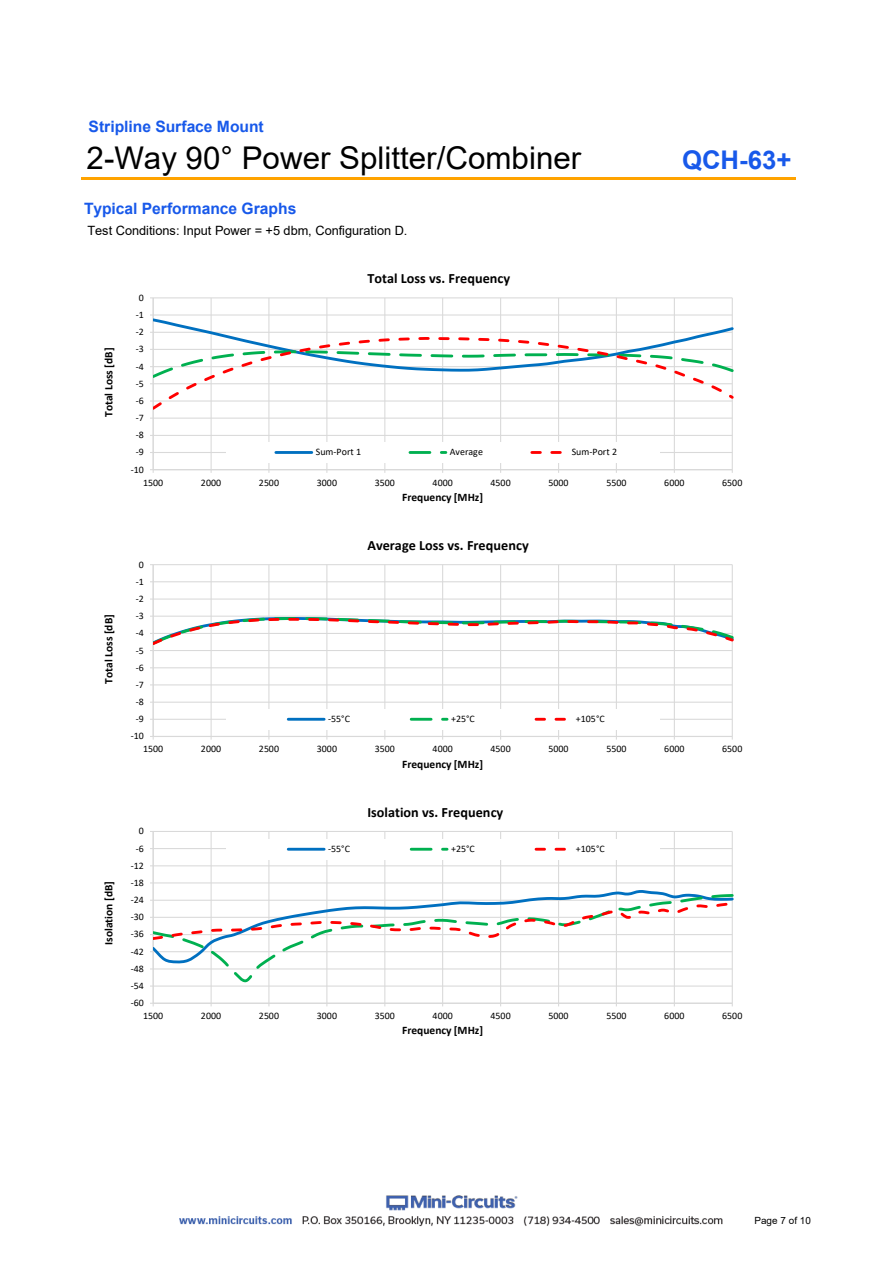
<style>
.page{position:relative;width:893px;height:1263px;background:#fff}
.page>*{position:absolute;margin:0;border:0;box-sizing:border-box;transform-origin:0 0}
.t1{font:31.35px "Arial";color:#000}
.t2{font:700 25.8px "Arial";color:#1859ea}
.t3{font:700 15.6px "Arial";color:#1859ea}
.t4{font:700 14.25px "Calibri";letter-spacing:.005em;color:#000}
.t5{font:12.75px "Arial";letter-spacing:-.005em;color:#000}
.t6{font:700 11.4px "Calibri";color:#000}
.t7{font:9.9px "Calibri";letter-spacing:.01em;color:#000}
.t8{font:9.9px "Arial";letter-spacing:.01em;color:#000}
</style>
<div class="page">
<hr style="left:81px;top:177px;width:715px;height:3px;background:#ffa300">
<hr style="left:153px;top:719px;width:579px;height:1px;background:#d9d9d9">
<hr style="left:153px;top:702px;width:579px;height:1px;background:#d9d9d9">
<hr style="left:153px;top:684px;width:579px;height:1px;background:#d9d9d9">
<hr style="left:153px;top:667px;width:579px;height:1px;background:#d9d9d9">
<hr style="left:153px;top:598px;width:579px;height:2px;background:#d9d9d9">
<hr style="left:153px;top:581px;width:579px;height:1px;background:#d9d9d9">
<hr style="left:153px;top:564px;width:579px;height:1px;background:#d9d9d9">
<hr style="left:211px;top:565px;width:1px;height:171px;background:#d9d9d9">
<hr style="left:268px;top:565px;width:1px;height:171px;background:#d9d9d9">
<hr style="left:326px;top:565px;width:1px;height:171px;background:#d9d9d9">
<hr style="left:384px;top:565px;width:1px;height:171px;background:#d9d9d9">
<hr style="left:442px;top:565px;width:1px;height:171px;background:#d9d9d9">
<hr style="left:500px;top:565px;width:1px;height:171px;background:#d9d9d9">
<hr style="left:558px;top:565px;width:1px;height:171px;background:#d9d9d9">
<hr style="left:616px;top:565px;width:1px;height:171px;background:#d9d9d9">
<hr style="left:674px;top:565px;width:1px;height:171px;background:#d9d9d9">
<hr style="left:732px;top:565px;width:1px;height:171px;background:#d9d9d9">
<hr style="left:153px;top:565px;width:1px;height:171px;background:#d9d9d9">
<hr style="left:153px;top:736px;width:579px;height:1px;background:#d9d9d9">
<svg style="left:150px;top:615px;width:583px;height:36px"></svg>
<div style="left:226px;top:709px;width:434px;height:20px;background:#fff"></div>
<hr style="left:288px;top:718px;width:36px;height:3px;background:#0070c0">
<svg style="left:411px;top:718px;width:36px;height:3px"></svg>
<svg style="left:536px;top:718px;width:30px;height:3px"></svg>
<hr style="left:153px;top:452px;width:579px;height:1px;background:#d9d9d9">
<hr style="left:153px;top:435px;width:579px;height:1px;background:#d9d9d9">
<hr style="left:153px;top:418px;width:579px;height:1px;background:#d9d9d9">
<hr style="left:153px;top:297px;width:579px;height:1px;background:#d9d9d9">
<hr style="left:211px;top:298px;width:1px;height:172px;background:#d9d9d9">
<hr style="left:268px;top:298px;width:1px;height:172px;background:#d9d9d9">
<hr style="left:326px;top:298px;width:1px;height:172px;background:#d9d9d9">
<hr style="left:384px;top:298px;width:1px;height:172px;background:#d9d9d9">
<hr style="left:442px;top:298px;width:1px;height:172px;background:#d9d9d9">
<hr style="left:500px;top:298px;width:1px;height:172px;background:#d9d9d9">
<hr style="left:558px;top:298px;width:1px;height:172px;background:#d9d9d9">
<hr style="left:616px;top:298px;width:1px;height:172px;background:#d9d9d9">
<hr style="left:674px;top:298px;width:1px;height:172px;background:#d9d9d9">
<hr style="left:732px;top:298px;width:1px;height:172px;background:#d9d9d9">
<hr style="left:153px;top:298px;width:1px;height:172px;background:#d9d9d9">
<hr style="left:153px;top:469px;width:579px;height:1px;background:#d9d9d9">
<svg style="left:150px;top:314px;width:583px;height:98px"></svg>
<div style="left:226px;top:442px;width:434px;height:21px;background:#fff"></div>
<hr style="left:276px;top:451px;width:36px;height:3px;background:#0070c0">
<svg style="left:410px;top:451px;width:36px;height:3px"></svg>
<svg style="left:532px;top:451px;width:30px;height:3px"></svg>
<hr style="left:153px;top:985px;width:579px;height:2px;background:#d9d9d9">
<hr style="left:153px;top:882px;width:579px;height:1px;background:#d9d9d9">
<hr style="left:153px;top:865px;width:579px;height:1px;background:#d9d9d9">
<hr style="left:153px;top:848px;width:579px;height:1px;background:#d9d9d9">
<hr style="left:153px;top:831px;width:579px;height:1px;background:#d9d9d9">
<hr style="left:211px;top:831px;width:1px;height:172px;background:#d9d9d9">
<hr style="left:268px;top:831px;width:1px;height:172px;background:#d9d9d9">
<hr style="left:326px;top:831px;width:1px;height:172px;background:#d9d9d9">
<hr style="left:384px;top:831px;width:1px;height:172px;background:#d9d9d9">
<hr style="left:442px;top:831px;width:1px;height:172px;background:#d9d9d9">
<hr style="left:500px;top:831px;width:1px;height:172px;background:#d9d9d9">
<hr style="left:558px;top:831px;width:1px;height:172px;background:#d9d9d9">
<hr style="left:616px;top:831px;width:1px;height:172px;background:#d9d9d9">
<hr style="left:674px;top:831px;width:1px;height:172px;background:#d9d9d9">
<hr style="left:732px;top:831px;width:1px;height:172px;background:#d9d9d9">
<hr style="left:153px;top:831px;width:1px;height:172px;background:#d9d9d9">
<hr style="left:153px;top:1003px;width:579px;height:1px;background:#d9d9d9">
<svg style="left:153px;top:892px;width:580px;height:90px"></svg>
<svg style="left:150px;top:900px;width:583px;height:42px"></svg>
<div style="left:226px;top:839px;width:434px;height:20px;background:#fff"></div>
<hr style="left:288px;top:848px;width:36px;height:3px;background:#0070c0">
<svg style="left:411px;top:848px;width:36px;height:3px"></svg>
<svg style="left:536px;top:848px;width:30px;height:3px"></svg>
<img style="left:179px;top:1195px;width:544px;height:32px">
<p class="t3" style="left:89px;top:116px;width:177px">Stripline Surface Mount</p>
<p class="t1" style="left:87px;top:136px;width:496px">2-Way 90° Power Splitter/Combiner</p>
<p class="t2" style="left:682px;top:141px;width:111px">QCH-63+</p>
<p class="t3" style="left:84px;top:198px;width:214px">Typical Performance Graphs</p>
<p class="t5" style="left:87px;top:222px;width:321px">Test Conditions: Input Power = +5 dbm, Configuration D.</p>
<p class="t6" style="left:101px;top:417px;width:71px;rotate:-90deg">Total Loss [dB]</p>
<p class="t6" style="left:101px;top:684px;width:71px;rotate:-90deg">Total Loss [dB]</p>
<p class="t6" style="left:101px;top:945px;width:65px;rotate:-90deg">Isolation [dB]</p>
<p class="t7" style="left:139px;top:291px;width:7px">0</p>
<p class="t7" style="left:136px;top:308px;width:10px">-1</p>
<p class="t7" style="left:136px;top:325px;width:10px">-2</p>
<p class="t7" style="left:136px;top:342px;width:10px">-3</p>
<p class="t7" style="left:136px;top:359px;width:10px">-4</p>
<p class="t7" style="left:136px;top:377px;width:10px">-5</p>
<p class="t7" style="left:136px;top:394px;width:10px">-6</p>
<p class="t7" style="left:136px;top:411px;width:10px">-7</p>
<p class="t7" style="left:136px;top:428px;width:10px">-8</p>
<p class="t7" style="left:136px;top:445px;width:10px">-9</p>
<p class="t7" style="left:131px;top:462px;width:15px">-10</p>
<p class="t4" style="left:367px;top:268px;width:144px">Total Loss vs. Frequency</p>
<p class="t7" style="left:316px;top:445px;width:47px">Sum-Port 1</p>
<p class="t7" style="left:450px;top:445px;width:35px">Average</p>
<p class="t7" style="left:572px;top:445px;width:47px">Sum-Port 2</p>
<p class="t7" style="left:143px;top:475px;width:22px">1500</p>
<p class="t7" style="left:201px;top:475px;width:22px">2000</p>
<p class="t7" style="left:259px;top:475px;width:22px">2500</p>
<p class="t7" style="left:317px;top:475px;width:22px">3000</p>
<p class="t7" style="left:375px;top:475px;width:22px">3500</p>
<p class="t7" style="left:433px;top:475px;width:22px">4000</p>
<p class="t7" style="left:491px;top:475px;width:22px">4500</p>
<p class="t7" style="left:548px;top:475px;width:22px">5000</p>
<p class="t7" style="left:606px;top:475px;width:22px">5500</p>
<p class="t7" style="left:664px;top:475px;width:22px">6000</p>
<p class="t7" style="left:722px;top:475px;width:22px">6500</p>
<p class="t6" style="left:402px;top:489px;width:83px">Frequency [MHz]</p>
<p class="t7" style="left:139px;top:557px;width:7px">0</p>
<p class="t7" style="left:136px;top:575px;width:10px">-1</p>
<p class="t7" style="left:136px;top:592px;width:10px">-2</p>
<p class="t7" style="left:136px;top:609px;width:10px">-3</p>
<p class="t7" style="left:136px;top:626px;width:10px">-4</p>
<p class="t7" style="left:136px;top:643px;width:10px">-5</p>
<p class="t7" style="left:136px;top:660px;width:10px">-6</p>
<p class="t7" style="left:136px;top:678px;width:10px">-7</p>
<p class="t7" style="left:136px;top:695px;width:10px">-8</p>
<p class="t7" style="left:136px;top:712px;width:10px">-9</p>
<p class="t7" style="left:131px;top:729px;width:15px">-10</p>
<p class="t4" style="left:367px;top:535px;width:163px">Average Loss vs. Frequency</p>
<p class="t7" style="left:328px;top:712px;width:23px">-55°C</p>
<p class="t7" style="left:451px;top:712px;width:25px">+25°C</p>
<p class="t7" style="left:576px;top:712px;width:30px">+105°C</p>
<p class="t7" style="left:143px;top:742px;width:22px">1500</p>
<p class="t7" style="left:201px;top:742px;width:22px">2000</p>
<p class="t7" style="left:259px;top:742px;width:22px">2500</p>
<p class="t7" style="left:317px;top:742px;width:22px">3000</p>
<p class="t7" style="left:375px;top:742px;width:22px">3500</p>
<p class="t7" style="left:433px;top:742px;width:22px">4000</p>
<p class="t7" style="left:491px;top:742px;width:22px">4500</p>
<p class="t7" style="left:548px;top:742px;width:22px">5000</p>
<p class="t7" style="left:606px;top:742px;width:22px">5500</p>
<p class="t7" style="left:664px;top:742px;width:22px">6000</p>
<p class="t7" style="left:722px;top:742px;width:22px">6500</p>
<p class="t6" style="left:402px;top:756px;width:83px">Frequency [MHz]</p>
<p class="t7" style="left:139px;top:824px;width:7px">0</p>
<p class="t7" style="left:136px;top:841px;width:10px">-6</p>
<p class="t7" style="left:131px;top:859px;width:15px">-12</p>
<p class="t7" style="left:131px;top:876px;width:15px">-18</p>
<p class="t7" style="left:131px;top:893px;width:15px">-24</p>
<p class="t7" style="left:131px;top:910px;width:15px">-30</p>
<p class="t7" style="left:131px;top:927px;width:15px">-36</p>
<p class="t7" style="left:131px;top:944px;width:15px">-42</p>
<p class="t7" style="left:131px;top:962px;width:15px">-48</p>
<p class="t7" style="left:131px;top:979px;width:15px">-54</p>
<p class="t7" style="left:131px;top:996px;width:15px">-60</p>
<p class="t4" style="left:368px;top:802px;width:137px">Isolation vs. Frequency</p>
<p class="t7" style="left:328px;top:842px;width:23px">-55°C</p>
<p class="t7" style="left:451px;top:842px;width:25px">+25°C</p>
<p class="t7" style="left:576px;top:842px;width:30px">+105°C</p>
<p class="t7" style="left:143px;top:1009px;width:22px">1500</p>
<p class="t7" style="left:201px;top:1009px;width:22px">2000</p>
<p class="t7" style="left:259px;top:1009px;width:22px">2500</p>
<p class="t7" style="left:317px;top:1009px;width:22px">3000</p>
<p class="t7" style="left:375px;top:1009px;width:22px">3500</p>
<p class="t7" style="left:433px;top:1009px;width:22px">4000</p>
<p class="t7" style="left:491px;top:1009px;width:22px">4500</p>
<p class="t7" style="left:548px;top:1009px;width:22px">5000</p>
<p class="t7" style="left:606px;top:1009px;width:22px">5500</p>
<p class="t7" style="left:664px;top:1009px;width:22px">6000</p>
<p class="t7" style="left:722px;top:1009px;width:22px">6500</p>
<p class="t6" style="left:402px;top:1023px;width:83px">Frequency [MHz]</p>
<p class="t8" style="left:754px;top:1214px;width:58px">Page 7 of 10</p>
</div>
